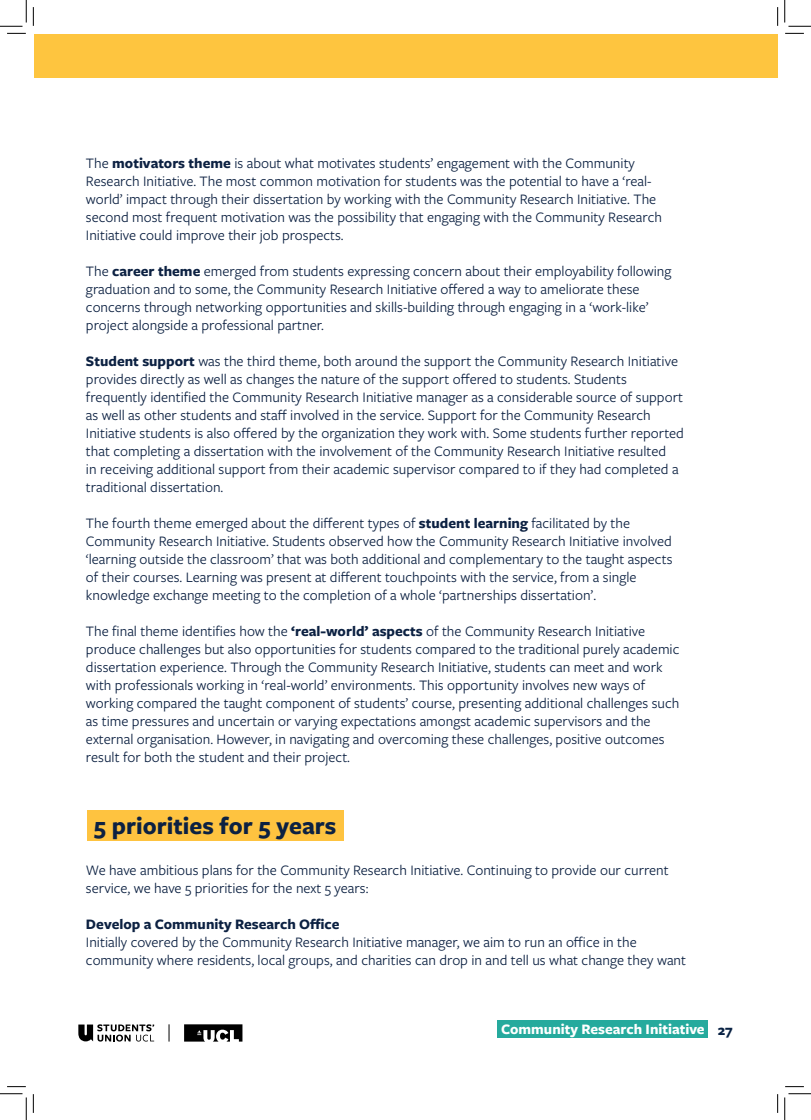
<style>
.page{position:relative;width:811px;height:1120px;background:#fff}
.page>*{position:absolute;margin:0;border:0;box-sizing:border-box;transform-origin:0 0}
.Paragraph_Style_3{font:700 25px "Freight Sans Pro";color:#0c2142}
.t1{font:15px/18px "Freight Sans Pro";color:#0c2142}
.t2{font:700 15px "Freight Sans Pro";color:#0c2142}
.t3{font:700 15px "Freight Sans Pro";color:#fff}
.s1{font-weight:700}
.s2{color:#082143}
</style>
<div class="page">
<div style="left:34px;top:34px;width:743px;height:43px;background:#fec53f"></div>
<div style="left:87px;top:810px;width:256px;height:30px;background:#fec340"></div>
<svg style="left:78px;top:1024px;width:76px;height:17px"></svg>
<svg style="left:184px;top:1024px;width:58px;height:17px"></svg>
<svg style="left:169px;top:1024px;width:1px;height:17px"></svg>
<div style="left:498px;top:1020px;width:210px;height:17px;background:#25aa9d"></div>
<svg style="left:7px;top:33px;width:19px;height:1px"></svg>
<svg style="left:785px;top:33px;width:19px;height:1px"></svg>
<svg style="left:33px;top:7px;width:1px;height:19px"></svg>
<svg style="left:33px;top:1094px;width:1px;height:18px"></svg>
<svg style="left:777px;top:7px;width:1px;height:19px"></svg>
<svg style="left:777px;top:1094px;width:1px;height:18px"></svg>
<svg style="left:0;top:0;width:27px;height:27px"></svg>
<svg style="left:0;top:1093px;width:27px;height:26px"></svg>
<svg style="left:784px;top:0;width:27px;height:27px"></svg>
<svg style="left:784px;top:1093px;width:27px;height:26px"></svg>
<p class="t1" style="left:86px;top:153px;width:577px">The <span class="s1">motivators theme</span> is about what motivates students’ engagement with the Community Research Initiative. The most common motivation for students was the potential to have a ‘real&shy;world’ impact through their dissertation by working with the Community Research Initiative. The second most frequent motivation was the possibility that engaging with the Community Research Initiative could improve their job prospects.</p>
<p class="t1" style="left:86px;top:261px;width:587px">The <span class="s1">career theme</span> emerged from students expressing concern about their employability following graduation and to some, the Community Research Initiative offered a way to ameliorate these concerns through networking opportunities and skills-building through engaging in a ‘work-like’ project alongside a professional partner.</p>
<p class="t1" style="left:86px;top:351px;width:599px"><span class="s1">Student support</span> was the third theme, both around the support the Community Research Initiative provides directly as well as changes the nature of the support offered to students. Students frequently identified the Community Research Initiative manager as a considerable source of support as well as other students and staff involved in the service. Support for the Community Research Initiative students is also offered by the organization they work with. Some students further reported that completing a dissertation with the involvement of the Community Research Initiative resulted<br>in receiving additional support from their academic supervisor compared to if they had completed a traditional dissertation.</p>
<p class="t1" style="left:86px;top:513px;width:588px">The fourth theme emerged about the different types of <span class="s1">student learning</span> facilitated by the Community Research Initiative. Students observed how the Community Research Initiative involved ‘learning outside the classroom’ that was both additional and complementary to the taught aspects of their courses. Learning was present at different touchpoints with the service, from a single knowledge exchange meeting to the completion of a whole ‘partnerships dissertation’.</p>
<p class="t1" style="left:86px;top:621px;width:595px">The final theme identifies how the <span class="s1">‘real-world’ aspects</span> of the Community Research Initiative produce challenges but also opportunities for students compared to the traditional purely academic dissertation experience. Through the Community Research Initiative, students can meet and work with professionals working in ‘real-world’ environments. This opportunity involves new ways of working compared the taught component of students’ course, presenting additional challenges such as time pressures and uncertain or varying expectations amongst academic supervisors and the external organisation. However, in navigating and overcoming these challenges, positive outcomes result for both the student and their project.</p>
<p class="Paragraph_Style_3" style="left:94px;top:808px;width:244px">5 priorities for 5 years</p>
<p class="t1" style="left:86px;top:860px;width:584px">We have ambitious plans for the Community Research Initiative. Continuing to provide our current service, we have 5 priorities for the next 5 years:</p>
<p class="t2" style="left:86px;top:913px;width:255px">Develop a Community Research Office</p>
<p class="t1" style="left:86px;top:932px;width:601px">Initially covered by the Community Research Initiative manager, we aim to run an office in the community where residents, local groups, and charities can drop in and tell us what change they want</p>
<p class="t3" style="left:501px;top:1018px;width:233px">Community Research Initiative <span class="s2">27</span></p>
</div>
